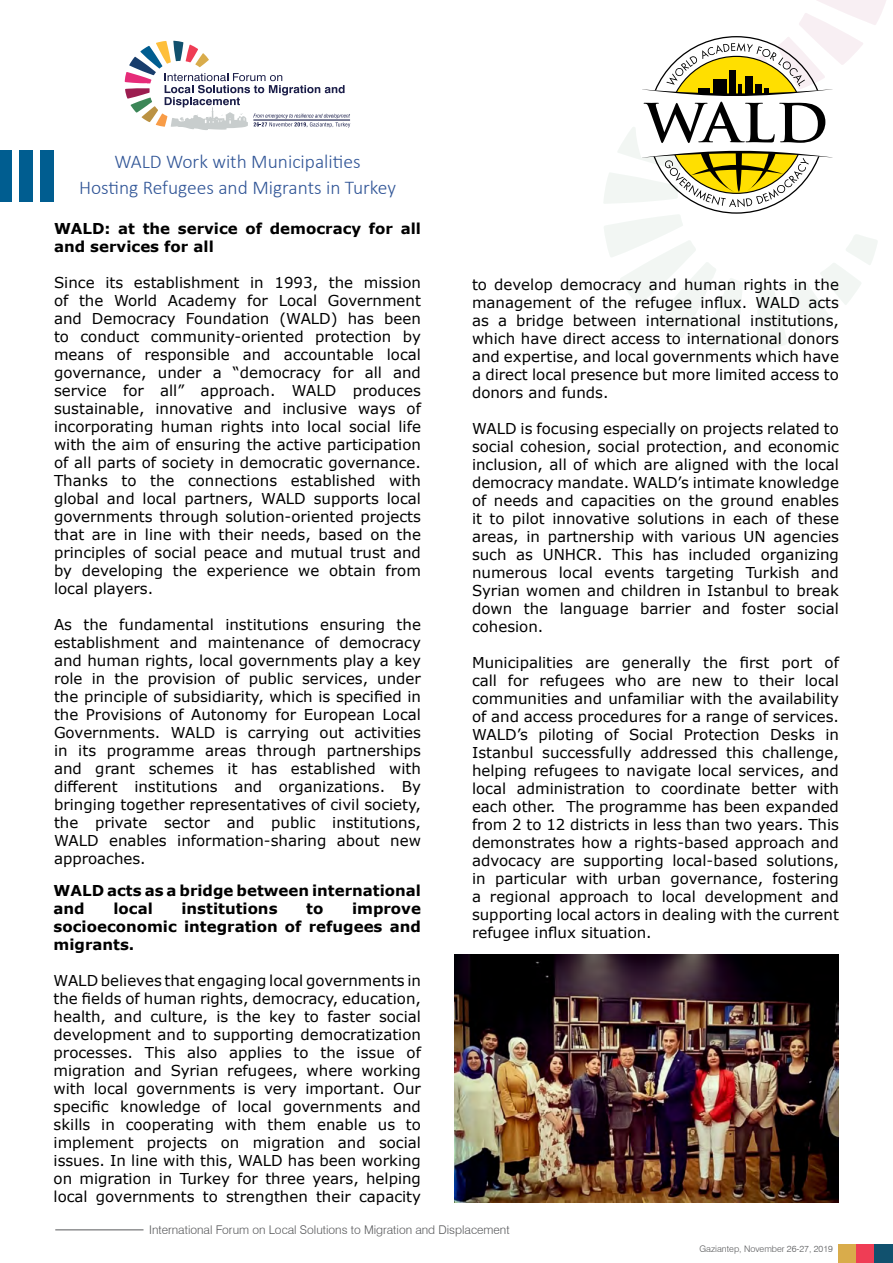
<style>
.page{position:relative;width:893px;height:1263px;background:#fff}
.page>*{position:absolute;margin:0;border:0;box-sizing:border-box;transform-origin:0 0}
.t1{font:300 19.5px/26.4px "Calibri";color:#2f5496;text-align:center}
.t2{font:15px/18px "Verdana";color:#000;text-align:justify}
.t3{font:700 15px/18px "Verdana";color:#000}
.t4{font:300 12px "Swiss 721 BT";color:#58595b}
.t5{font:300 9px "Swiss 721 BT";color:#58595b}
</style>
<div class="page">
<div style="left:839px;top:1245px;width:18px;height:18px;background:#d9ac4b"></div>
<div style="left:857px;top:1245px;width:18px;height:18px;background:#ef3d55"></div>
<div style="left:875px;top:1245px;width:18px;height:18px;background:#11516e"></div>
<hr style="left:55px;top:1229px;width:89px;height:1px;background:#58595b">
<img style="left:455px;top:954px;width:384px;height:248px">
<div style="left:40px;top:150px;width:14px;height:51px;background:#005d90"></div>
<div style="left:19px;top:150px;width:13px;height:51px;background:#005d90"></div>
<div style="left:0;top:150px;width:11px;height:51px;background:#005d90"></div>
<svg style="left:604px;top:0;width:282px;height:351px"></svg>
<svg style="left:125px;top:41px;width:225px;height:89px"></svg>
<h1 class="t1" style="left:79px;top:148px;width:318px">WALD Work with Municipalities<br>Hosting Refugees and Migrants in Turkey</h1>
<p class="t3" style="left:54px;top:219px;width:368px">WALD: at the service of democracy for all and services for all</p>
<p class="t2" style="left:54px;top:273px;width:368px">Since its establishment in 1993, the mission of the World Academy for Local Government and Democracy Foundation (WALD) has been to conduct community-oriented protection by means of responsible and accountable local governance, under a “democracy for all and service for all” approach. WALD produces sustainable, innovative and inclusive ways of incorporating human rights into local social life with the aim of ensuring the active participation of all parts of society in democratic governance.<br>Thanks to the connections established with global and local partners, WALD supports local governments through solution-oriented projects that are in line with their needs, based on the principles of social peace and mutual trust and by developing the experience we obtain from local players.</p>
<p class="t2" style="left:54px;top:615px;width:368px">As the fundamental institutions ensuring the establishment and maintenance of democracy and human rights, local governments play a key role in the provision of public services, under the principle of subsidiarity, which is specified in the Provisions of Autonomy for European Local Governments. WALD is carrying out activities in its programme areas through partnerships and grant schemes it has established with different institutions and organizations. By bringing together representatives of civil society, the private sector and public institutions, WALD enables information-sharing about new approaches.</p>
<p class="t3" style="left:54px;top:881px;width:369px">WALD acts as a bridge between international and</p>
<p class="t3" style="left:54px;top:899px;width:369px;text-align:justify;text-indent:298px">improve socioeconomic integration of refugees and migrants.</p>
<p class="t2" style="left:54px;top:971px;width:369px">WALD believes that engaging local governments in the fields of human rights, democracy, education, health, and culture, is the key to faster social development and to supporting democratization processes. This also applies to the issue of migration and Syrian refugees, where working with local governments is very important. Our specific knowledge of local governments and skills in cooperating with them enable us to implement projects on migration and social issues. In line with this, WALD has been working on migration in Turkey for three years, helping local governments to strengthen their capacity</p>
<p class="t3" style="left:113px;top:899px;width:41px">local</p>
<p class="t3" style="left:182px;top:899px;width:98px">institutions</p>
<p class="t3" style="left:306px;top:899px;width:19px">to</p>
<p class="t2" style="left:472px;top:275px;width:368px">to develop democracy and human rights in the management of the refugee influx. WALD acts as a bridge between international institutions, which have direct access to international donors and expertise, and local governments which have a direct local presence but more limited access to donors and funds.</p>
<p class="t2" style="left:472px;top:419px;width:368px">WALD is focusing especially on projects related to social cohesion, social protection, and economic inclusion, all of which are aligned with the local democracy mandate. WALD’s intimate knowledge of needs and capacities on the ground enables it to pilot innovative solutions in each of these areas, in partnership with various UN agencies such as UNHCR. This has included organizing numerous local events targeting Turkish and Syrian women and children in Istanbul to break down the language barrier and foster social cohesion.</p>
<p class="t2" style="left:472px;top:653px;width:368px">Municipalities are generally the first port of call for refugees who are new to their local communities and unfamiliar with the availability of and access procedures for a range of services.<br>WALD’s piloting of Social Protection Desks in Istanbul successfully addressed this challenge, helping refugees to navigate local services, and local administration to coordinate better with each other. The programme has been expanded from 2 to 12 districts in less than two years. This demonstrates how a rights-based approach and advocacy are supporting local-based solutions, in particular with urban governance, fostering a regional approach to local development and supporting local actors in dealing with the current refugee influx situation.</p>
<p class="t4" style="left:149px;top:1223px;width:362px">International Forum on Local Solutions to Migration and Displacement</p>
<p class="t5" style="left:700px;top:1244px;width:135px">Gaziantep, November 26-27, 2019</p>
</div>
